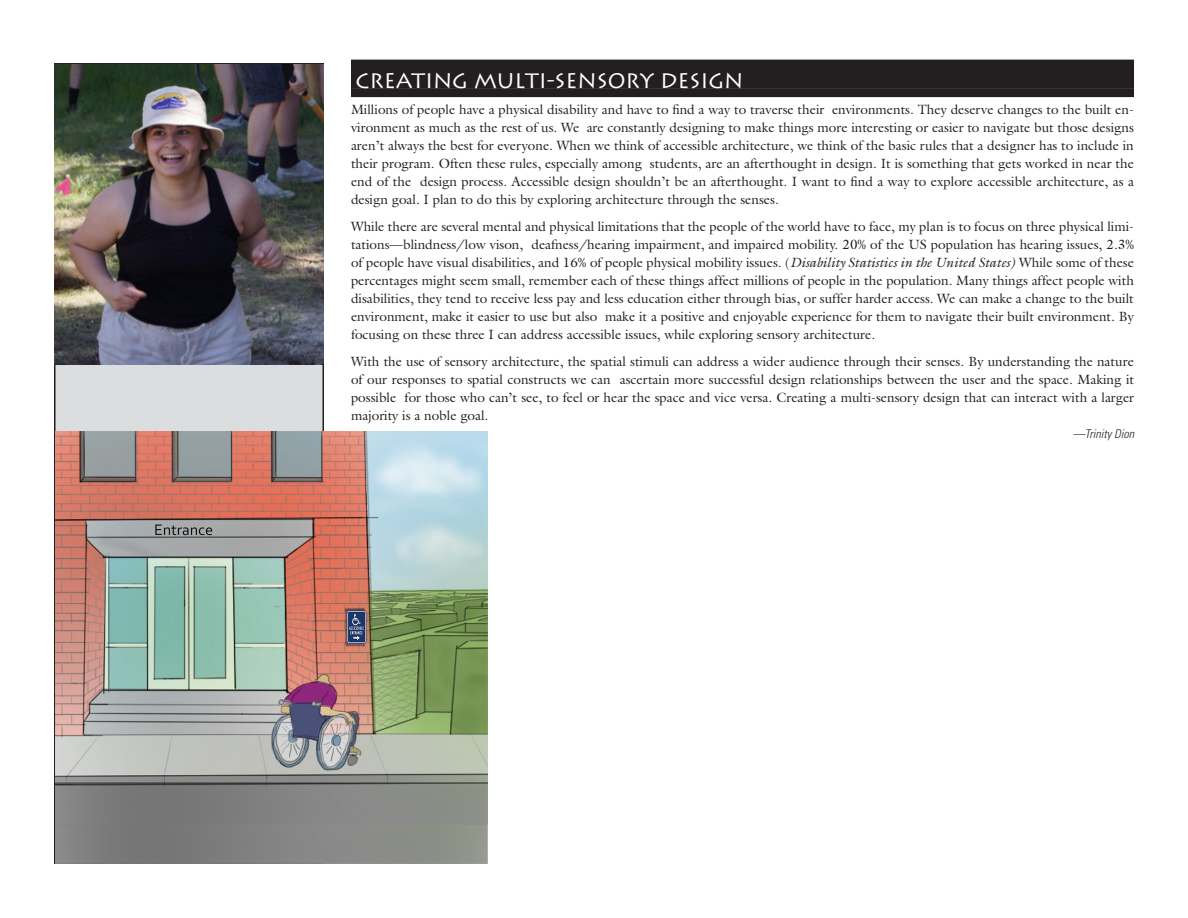
<style>
.page{position:relative;width:1188px;height:918px;background:#fff}
.page>*{position:absolute;margin:0;border:0;box-sizing:border-box;transform-origin:0 0}
.t1{font:21px "Lithos";color:#fff}
.text{font:13.5px/18px "Galliard";color:#231f20;text-align:justify}
.source{font:italic 300 condensed 12px "Univers";color:#231f20}
.s1{font-style:italic}
</style>
<div class="page">
<div style="left:55px;top:64px;width:268px;height:799px;background:#dcdddf"></div>
<div style="left:351px;top:60px;width:783px;height:28px;background:#231f20"></div>
<div style="left:351px;top:88px;width:783px;height:9px;background:#231f20"></div>
<img style="left:56px;top:431px;width:432px;height:433px">
<img style="left:54px;top:65px;width:270px;height:300px">
<p class="t1" style="left:356px;top:69px;width:389px">CREATING MULTI-SENSORY DESIGN</p>
<p class="text" style="left:351px;top:100px;width:785px">Millions of people have a physical disability and have to find a way to traverse their environments. They deserve changes to the built en&shy;vironment as much as the rest of us. We are constantly designing to make things more interesting or easier to navigate but those designs aren’t always the best for everyone. When we think of accessible architecture, we think of the basic rules that a designer has to include in their program. Often these rules, especially among students, are an afterthought in design. It is something that gets worked in near the end of the design process. Accessible design shouldn’t be an afterthought. I want to find a way to explore accessible architecture, as a design goal. I plan to do this by exploring architecture through the senses.</p>
<p class="text" style="left:351px;top:217px;width:785px">While there are several mental and physical limitations that the people of the world have to face, my plan is to focus on three physical limi&shy;tations—blindness/low vison, deafness/hearing impairment, and impaired mobility. 20% of the US population has hearing issues, 2.3% of people have visual disabilities, and 16% of people physical mobility issues. (<span class="s1">Disability Statistics in the United States)</span> While some of these percentages might seem small, remember each of these things affect millions of people in the population. Many things affect people with disabilities, they tend to receive less pay and less education either through bias, or suffer harder access. We can make a change to the built environment, make it easier to use but also make it a positive and enjoyable experience for them to navigate their built environment. By focusing on these three I can address accessible issues, while exploring sensory architecture.</p>
<p class="text" style="left:351px;top:352px;width:785px">With the use of sensory architecture, the spatial stimuli can address a wider audience through their senses. By understanding the nature of our responses to spatial constructs we can ascertain more successful design relationships between the user and the space. Making it possible for those who can’t see, to feel or hear the space and vice versa. Creating a multi-sensory design that can interact with a larger majority is a noble goal.</p>
<p class="source" style="left:1073px;top:426px;width:63px">—Trinity Dion</p>
</div>
